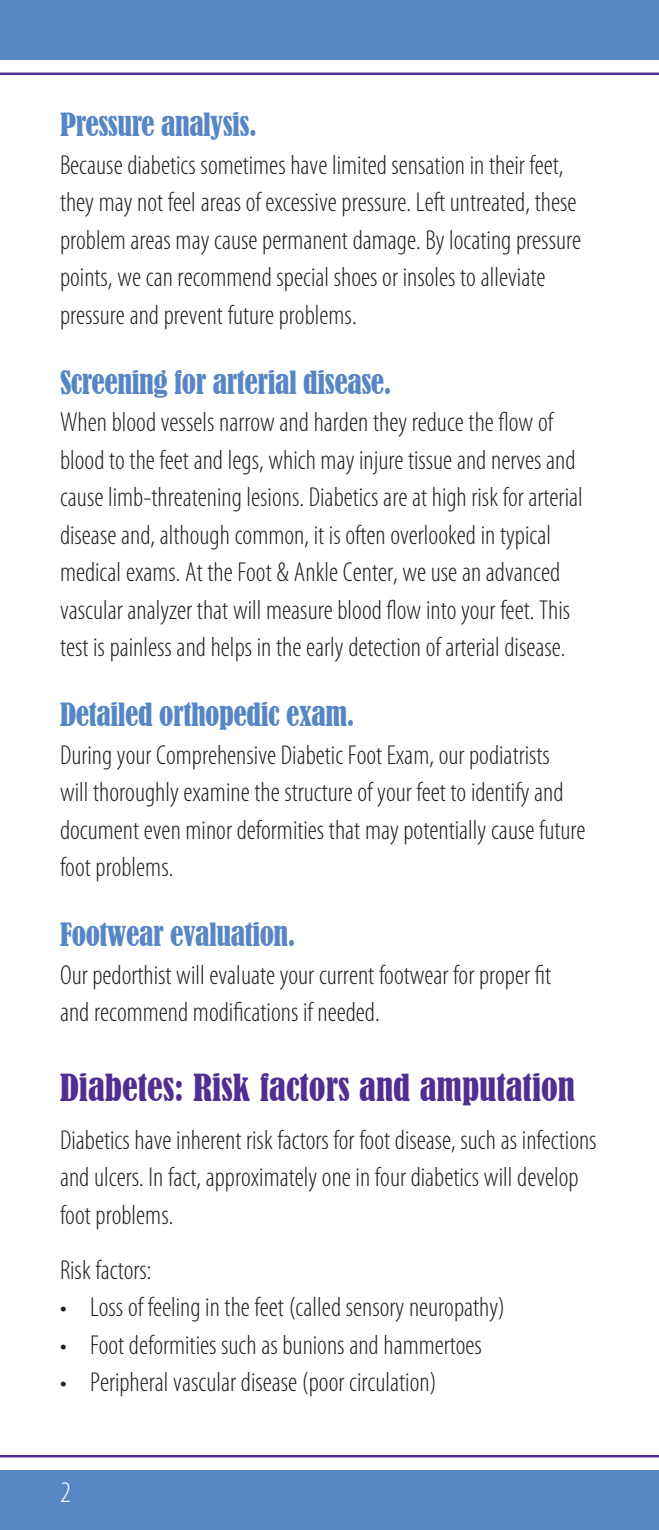
<style>
.page{position:relative;width:659px;height:1530px;background:#fff}
.page>*{position:absolute;margin:0;border:0;box-sizing:border-box;transform-origin:0 0}
.t1{font:condensed 35px "Bernard";color:#502e92}
.t2{font:condensed 30px "Bernard";letter-spacing:-.015em;color:#5786c5}
.t3{font:300 condensed 30px "Myriad Pro";color:#fff}
.t4{font:300 condensed 27.5px/37.5px "Myriad Pro";color:#231f20}
</style>
<div class="page">
<div style="left:0;top:0;width:659px;height:60px;background:#5786c5"></div>
<div style="left:0;top:1470px;width:659px;height:60px;background:#5786c5"></div>
<hr style="left:0;top:73px;width:659px;height:2px;background:#502e92">
<hr style="left:0;top:1455px;width:659px;height:2px;background:#502e92">
<p class="t2" style="left:60px;top:107px;width:198px">Pressure analysis.</p>
<p class="t4" style="left:60px;top:146px;width:522px">Because diabetics sometimes have limited sensation in their feet, they may not feel areas of excessive pressure. Left untreated, these problem areas may cause permanent damage. By locating pressure points, we can recommend special shoes or insoles to alleviate pressure and prevent future problems.</p>
<p class="t2" style="left:60px;top:365px;width:333px">Screening for arterial disease.</p>
<p class="t4" style="left:60px;top:403px;width:524px">When blood vessels narrow and harden they reduce the flow of blood to the feet and legs, which may injure tissue and nerves and cause limb-threatening lesions. Diabetics are at high risk for arterial disease and, although common, it is often overlooked in typical medical exams. At the Foot &amp; Ankle Center, we use an advanced vascular analyzer that will measure blood flow into your feet. This test is painless and helps in the early detection of arterial disease.</p>
<p class="t2" style="left:60px;top:697px;width:296px">Detailed orthopedic exam.</p>
<p class="t4" style="left:60px;top:736px;width:527px">During your Comprehensive Diabetic Foot Exam, our podiatrists<br>will thoroughly examine the structure of your feet to identify and document even minor deformities that may potentially cause future foot problems.</p>
<p class="t2" style="left:60px;top:917px;width:237px">Footwear evaluation.</p>
<p class="t4" style="left:60px;top:956px;width:493px">Our pedorthist will evaluate your current footwear for proper fit and recommend modifications if needed.</p>
<p class="t1" style="left:60px;top:1067px;width:516px">Diabetes: Risk factors and amputation</p>
<p class="t4" style="left:60px;top:1121px;width:538px">Diabetics have inherent risk factors for foot disease, such as infections and ulcers. In fact, approximately one in four diabetics will develop foot problems.</p>
<p class="t4" style="left:60px;top:1251px;width:93px">Risk factors:</p>
<p class="t4" style="left:60px;top:1288px;width:446px">• Loss of feeling in the feet (called sensory neuropathy)</p>
<p class="t4" style="left:60px;top:1326px;width:423px">• Foot deformities such as bunions and hammertoes</p>
<p class="t4" style="left:60px;top:1363px;width:378px">• Peripheral vascular disease (poor circulation)</p>
<p class="t3" style="left:60px;top:1474px;width:12px">2</p>
</div>
